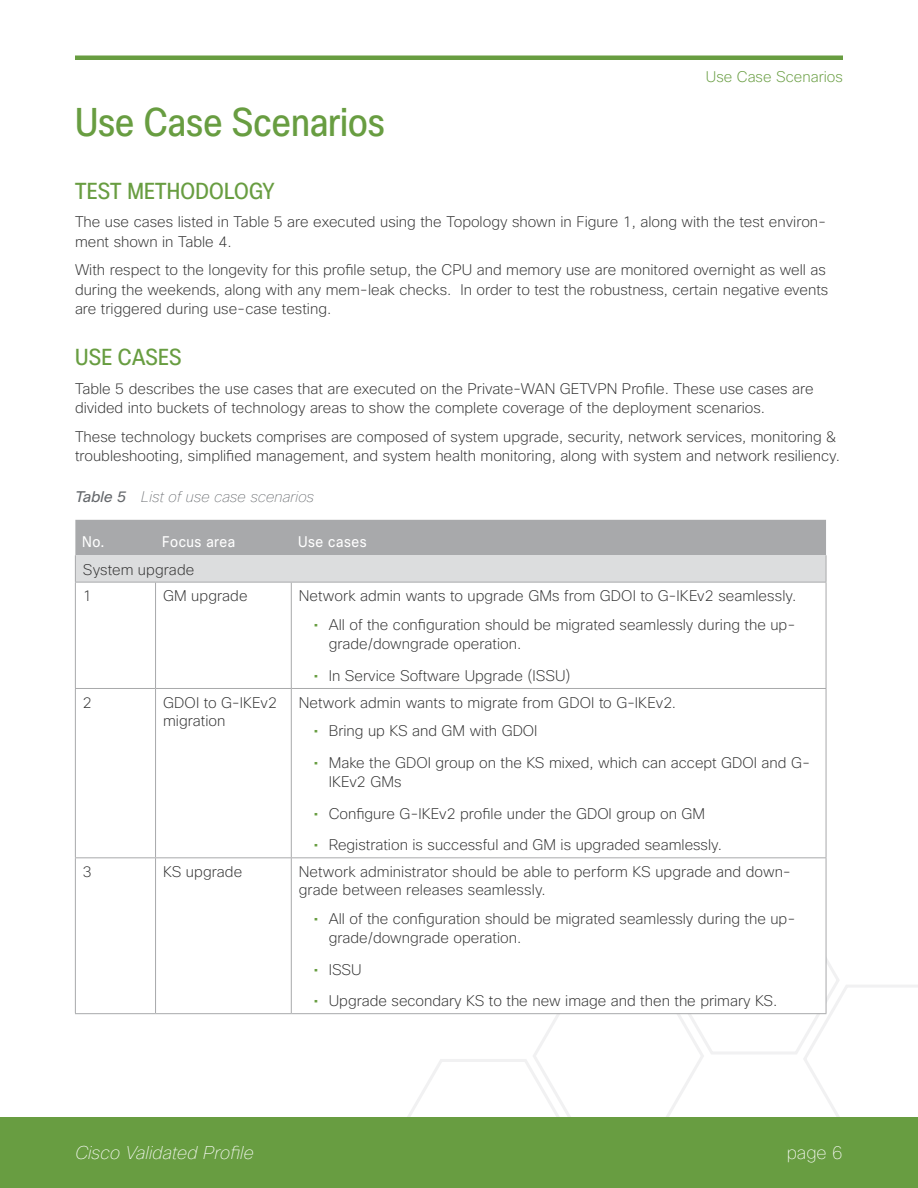
<style>
.page{position:relative;width:918px;height:1188px;background:#fff}
.page>*{position:absolute;margin:0;border:0;box-sizing:border-box;transform-origin:0 0}
.t1{font:condensed 39px "Cisco Sans";color:#689d41}
.t2{font:condensed 22.5px "Cisco Sans";letter-spacing:.01em;color:#689d41}
.t3{font:italic 100 18px "Cisco Sans";color:#fff}
.t4{font:100 18px "Cisco Sans";color:#fff}
.t5{font:200 15px/19.5px "Cisco Sans";color:#323232}
.t6{font:italic 100 15px "Cisco Sans";color:#64676b}
.t7{font:15px "Cisco Sans";letter-spacing:.035em;color:#fff;scale:.9 1}
.t8{font:200 15px "Cisco Sans";color:#689d41}
.s1{font-weight:400}
.s2{font-weight:400;color:#689d41}
</style>
<div class="page">
<svg style="left:396px;top:959px;width:522px;height:159px"></svg>
<div style="left:0;top:1118px;width:918px;height:70px;background:#689d41"></div>
<hr style="left:75px;top:56px;width:768px;height:4px;background:#689d41">
<svg style="left:76px;top:583px;width:750px;height:430px"></svg>
<hr style="left:75px;top:583px;width:1px;height:105px;background:#a8a9ab">
<hr style="left:155px;top:583px;width:1px;height:105px;background:#a8a9ab">
<hr style="left:291px;top:583px;width:1px;height:105px;background:#a8a9ab">
<hr style="left:826px;top:583px;width:1px;height:105px;background:#a8a9ab">
<hr style="left:75px;top:688px;width:81px;height:1px;background:#a8a9ab">
<hr style="left:75px;top:689px;width:1px;height:168px;background:#a8a9ab">
<hr style="left:156px;top:688px;width:135px;height:1px;background:#a8a9ab">
<hr style="left:155px;top:689px;width:1px;height:168px;background:#a8a9ab">
<hr style="left:291px;top:688px;width:535px;height:1px;background:#a8a9ab">
<hr style="left:291px;top:689px;width:1px;height:168px;background:#a8a9ab">
<hr style="left:826px;top:689px;width:1px;height:168px;background:#a8a9ab">
<hr style="left:75px;top:857px;width:81px;height:1px;background:#a8a9ab">
<hr style="left:75px;top:858px;width:1px;height:155px;background:#a8a9ab">
<hr style="left:156px;top:857px;width:135px;height:1px;background:#a8a9ab">
<hr style="left:155px;top:858px;width:1px;height:155px;background:#a8a9ab">
<hr style="left:291px;top:857px;width:535px;height:1px;background:#a8a9ab">
<hr style="left:291px;top:858px;width:1px;height:155px;background:#a8a9ab">
<hr style="left:826px;top:858px;width:1px;height:155px;background:#a8a9ab">
<hr style="left:75px;top:1013px;width:81px;height:1px;background:#a8a9ab">
<hr style="left:156px;top:1013px;width:135px;height:1px;background:#a8a9ab">
<hr style="left:291px;top:1013px;width:535px;height:1px;background:#a8a9ab">
<svg style="left:75px;top:520px;width:752px;height:62px;background:#bebfc0"></svg>
<hr style="left:75px;top:582px;width:81px;height:1px;background:#a8a9ab">
<hr style="left:156px;top:582px;width:135px;height:1px;background:#a8a9ab">
<hr style="left:291px;top:582px;width:535px;height:1px;background:#a8a9ab">
<h1 class="t1" style="left:75px;top:97px;width:312px">Use Case Scenarios</h1>
<p class="t8" style="left:706px;top:68px;width:139px">Use Case Scenarios</p>
<h2 class="t2" style="left:75px;top:177px;width:201px">TEST METHODOLOGY</h2>
<p class="t5" style="left:75px;top:212px;width:753px">The use cases listed in Table 5 are executed using the Topology shown in Figure 1, along with the test environ&shy;ment shown in Table 4.</p>
<p class="t5" style="left:75px;top:260px;width:755px">With respect to the longevity for this profile setup, the CPU and memory use are monitored overnight as well as during the weekends, along with any mem-leak checks. In order to test the robustness, certain negative events are triggered during use-case testing.</p>
<h2 class="t2" style="left:75px;top:343px;width:108px">USE CASES</h2>
<p class="t5" style="left:75px;top:379px;width:740px">Table 5 describes the use cases that are executed on the Private-WAN GETVPN Profile. These use cases are divided into buckets of technology areas to show the complete coverage of the deployment scenarios.</p>
<p class="t5" style="left:75px;top:427px;width:767px">These technology buckets comprises are composed of system upgrade, security, network services, monitoring &amp; troubleshooting, simplified management, and system health monitoring, along with system and network resiliency.</p>
<p class="t6" style="left:75px;top:487px;width:240px"><span class="s1">Table 5</span> List of use case scenarios</p>
<p class="t7" style="left:82px;top:532px;width:27px">No.</p>
<p class="t7" style="left:162px;top:532px;width:83px">Focus area</p>
<p class="t7" style="left:298px;top:532px;width:78px">Use cases</p>
<p class="t5" style="left:83px;top:556px;width:113px;line-height:26.8px">System upgrade<br>1</p>
<p class="t5" style="left:163px;top:586px;width:86px">GM upgrade</p>
<p class="t5" style="left:299px;top:586px;width:499px">Network admin wants to upgrade GMs from GDOI to G-IKEv2 seamlessly.</p>
<p class="t5" style="left:329px;top:615px;width:468px;text-indent:-15px"><span class="s2">•</span> All of the configuration should be migrated seamlessly during the up&shy;grade/downgrade operation.</p>
<p class="t5" style="left:314px;top:666px;width:258px"><span class="s2">•</span> In Service Software Upgrade (ISSU)</p>
<p class="t5" style="left:83px;top:693px;width:10px">2</p>
<p class="t5" style="left:163px;top:693px;width:116px;line-height:18px">GDOI to G-IKEv2 migration</p>
<p class="t5" style="left:299px;top:693px;width:379px">Network admin wants to migrate from GDOI to G-IKEv2.</p>
<p class="t5" style="left:314px;top:721px;width:225px"><span class="s2">•</span> Bring up KS and GM with GDOI</p>
<p class="t5" style="left:329px;top:753px;width:483px;text-indent:-15px"><span class="s2">•</span> Make the GDOI group on the KS mixed, which can accept GDOI and G-<br>IKEv2 GMs</p>
<p class="t5" style="left:314px;top:804px;width:393px"><span class="s2">•</span> Configure G-IKEv2 profile under the GDOI group on GM</p>
<p class="t5" style="left:314px;top:835px;width:410px"><span class="s2">•</span> Registration is successful and GM is upgraded seamlessly.</p>
<p class="t5" style="left:83px;top:862px;width:10px">3</p>
<p class="t5" style="left:163px;top:862px;width:81px">KS upgrade</p>
<p class="t5" style="left:299px;top:863px;width:493px;line-height:18px">Network administrator should be able to perform KS upgrade and down&shy;grade between releases seamlessly.</p>
<p class="t5" style="left:329px;top:909px;width:468px;text-indent:-15px"><span class="s2">•</span> All of the configuration should be migrated seamlessly during the up&shy;grade/downgrade operation.</p>
<p class="t5" style="left:314px;top:960px;width:50px"><span class="s2">•</span> ISSU</p>
<p class="t5" style="left:314px;top:991px;width:465px"><span class="s2">•</span> Upgrade secondary KS to the new image and then the primary KS.</p>
<p class="t3" style="left:75px;top:1141px;width:180px">Cisco Validated Profile</p>
<p class="t4" style="left:787px;top:1141px;width:58px">page 6</p>
</div>
